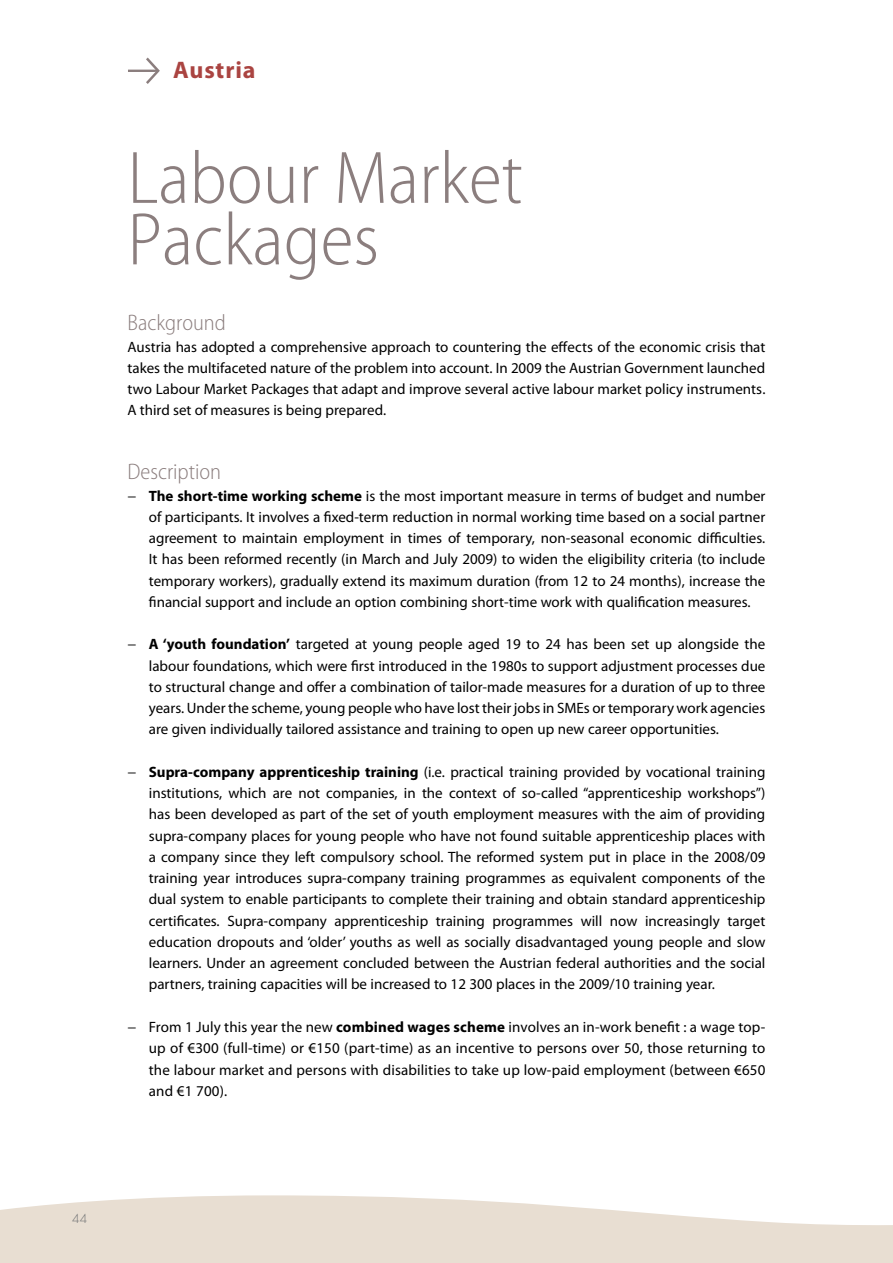
<style>
.page{position:relative;width:893px;height:1263px;background:#fff}
.page>*{position:absolute;margin:0;border:0;box-sizing:border-box;transform-origin:0 0}
.t1{font:300 semi-condensed 75px/61.5px "Myriad Pro";color:#8b7e7e}
.t2{font:700 24px "Myriad Pro";letter-spacing:.035em;color:#aa4441}
.t3{font:300 semi-condensed 22.5px "Myriad Pro";color:#8b7e7e}
.t4{font:15px/21.3px "Myriad Pro";color:#000;text-align:justify}
.t5{font:300 12px "Futura";color:#6d6f71}
.s1{font-weight:700}
</style>
<div class="page">
<svg style="left:0;top:1195px;width:892px;height:68px;fill:#e8ded2"></svg>
<svg style="left:892px;top:1225px;width:1px;height:38px"></svg>
<h2 class="t2" style="left:173px;top:55px;width:84px">Austria</h2>
<h1 class="t1" style="left:128px;top:149px;width:397px">Labour Market<br>Packages</h1>
<h3 class="t3" style="left:128px;top:311px;width:100px">Background</h3>
<p class="t4" style="left:128px;top:336px;width:639px">Austria has adopted a comprehensive approach to countering the effects of the economic crisis that takes the multifaceted nature of the problem into account. In 2009 the Austrian Government launched two Labour Market Packages that adapt and improve several active labour market policy instruments.<br>A third set of measures is being prepared.</p>
<h3 class="t3" style="left:128px;top:460px;width:95px">Description</h3>
<p class="t4" style="left:149px;top:485px;width:618px;text-indent:-21px">− <span class="s1">The short-time working scheme</span> is the most important measure in terms of budget and number of participants. It involves a fixed-term reduction in normal working time based on a social partner agreement to maintain employment in times of temporary, non-seasonal economic difficulties.<br>It has been reformed recently (in March and July 2009) to widen the eligibility criteria (to include temporary workers), gradually extend its maximum duration (from 12 to 24 months), increase the financial support and include an option combining short-time work with qualification measures.</p>
<p class="t4" style="left:149px;top:633px;width:618px;text-indent:-21px">− <span class="s1">A ‘youth foundation’</span> targeted at young people aged 19 to 24 has been set up alongside the labour foundations, which were first introduced in the 1980s to support adjustment processes due to structural change and offer a combination of tailor-made measures for a duration of up to three years. Under the scheme, young people who have lost their jobs in SMEs or temporary work agencies are given individually tailored assistance and training to open up new career opportunities.</p>
<p class="t4" style="left:149px;top:761px;width:618px;text-indent:-21px">− <span class="s1">Supra-company apprenticeship training</span> (i.e. practical training provided by vocational training institutions, which are not companies, in the context of so-called “apprenticeship workshops”) has been developed as part of the set of youth employment measures with the aim of providing supra-company places for young people who have not found suitable apprenticeship places with a company since they left compulsory school. The reformed system put in place in the 2008/09 training year introduces supra-company training programmes as equivalent components of the dual system to enable participants to complete their training and obtain standard apprenticeship certificates. Supra-company apprenticeship training programmes will now increasingly target education dropouts and ‘older’ youths as well as socially disadvantaged young people and slow learners. Under an agreement concluded between the Austrian federal authorities and the social partners, training capacities will be increased to 12 300 places in the 2009/10 training year.</p>
<p class="t4" style="left:149px;top:1016px;width:618px;text-indent:-21px">− From 1 July this year the new <span class="s1">combined wages scheme</span> involves an in-work benefit : a wage top&shy;up of €300 (full-time) or €150 (part-time) as an incentive to persons over 50, those returning to the labour market and persons with disabilities to take up low-paid employment (between €650 and €1 700).</p>
<p class="t5" style="left:72px;top:1210px;width:16px">44</p>
</div>
